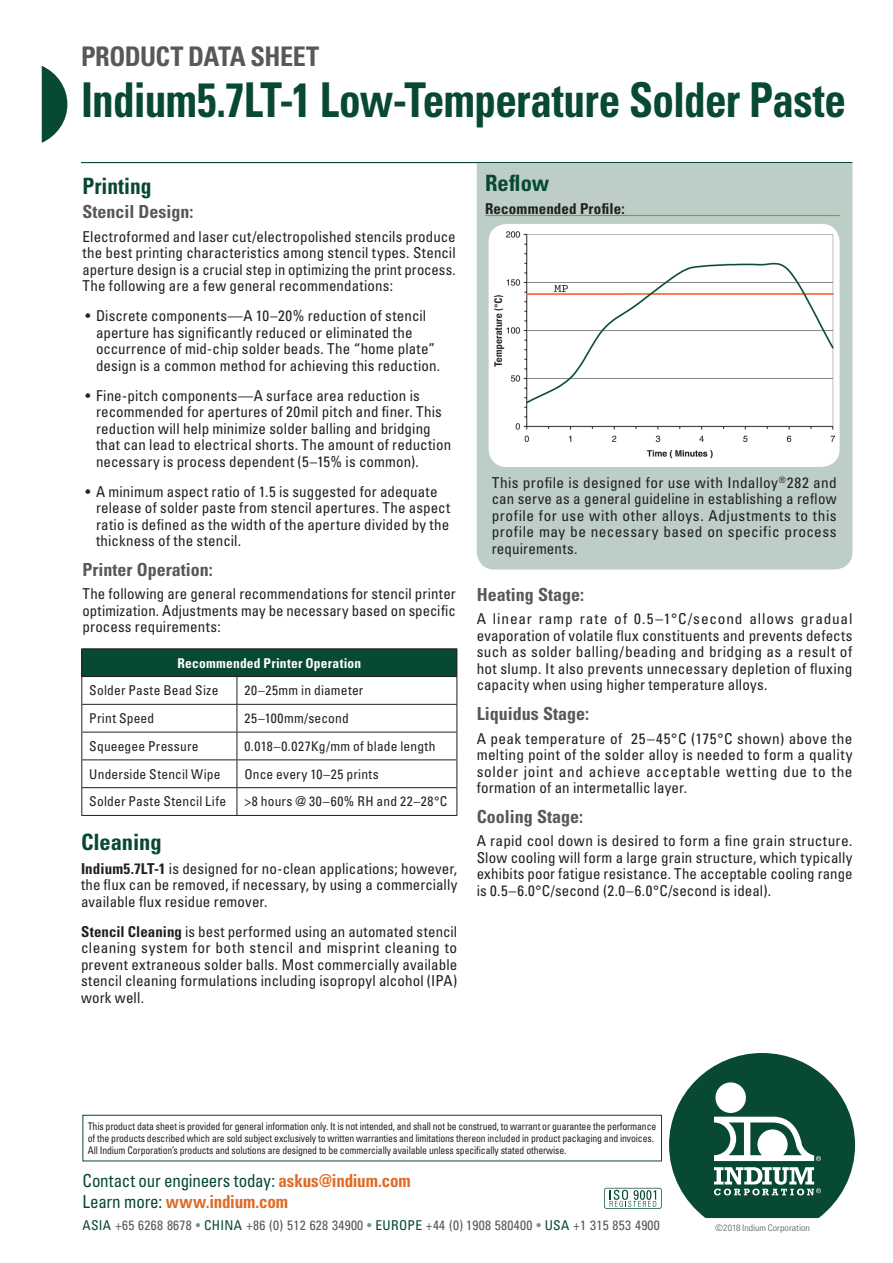
<style>
.page{position:relative;width:893px;height:1263px;background:#fff}
.page>*{position:absolute;margin:0;border:0;box-sizing:border-box;transform-origin:0 0}
.t1{font:700 condensed 48px "Univers LT Std";letter-spacing:-.015em;color:#074932;scale:.9 1}
.t2{font:700 condensed 27px "Univers LT Std";letter-spacing:-.02em;color:#57585a}
.Subhead{font:700 condensed 22.5px "Univers LT Std";color:#074932;scale:.95 1}
.Subhead-2{font:700 condensed 22.5px "Univers LT Std";color:#074932}
.Subhead_Indented{font:700 condensed 22.5px "Univers LT Std";color:#074932}
.body{font:700 condensed 18px "Univers LT Std";color:#57585a}
.Body_Copy{font:700 condensed 18px "Univers LT Std";color:#57585a}
._3_head{font:700 condensed 18px "Univers LT Std";color:#57585a}
.t3{font:condensed 17.85px "Univers LT Std";letter-spacing:-.015em;color:#074932;scale:.95 1}
.t4{font:700 condensed 17.85px "Univers LT Std";letter-spacing:-.01em;color:#de6b27;scale:.95 1}
.Body_Text{font:condensed 15px/16.5px "Univers LT Std";letter-spacing:.01em;color:#231f20;text-align:justify}
.Subhead_with_Rule_In{font:700 condensed 15px "Univers LT Std";letter-spacing:.01em;color:#231f20}
.Table_Body{font:condensed 13.5px "Univers LT Std";letter-spacing:.015em;color:#231f20}
.t5{font:condensed 13.5px "Univers LT Std";letter-spacing:.02em;color:#57585a}
.Table_Header{font:700 condensed 13.5px "Univers LT Std";letter-spacing:.015em;color:#fff}
.t6{font:condensed 10.5px/12px "Univers LT Std";letter-spacing:-.015em;color:#231f20;scale:.93 1}
.t7{font:300 condensed 9px "Univers LT Std";color:#57585a;scale:1.1 1}
.s1{font-weight:700}
.s2{font-weight:700;color:#de6b27}
.s3{font-weight:400;color:#074932}
.s4{color:#074932}
.s5{color:#719585}
</style>
<div class="page">
<svg style="left:42px;top:66px;width:25px;height:77px"></svg>
<svg style="left:604px;top:1188px;width:58px;height:21px"></svg>
<svg style="left:669px;top:1053px;width:186px;height:165px"></svg>
<div style="left:715px;top:1082px;width:31px;height:31px;background:#fff;border-radius:50%"></div>
<div style="left:82px;top:1115px;width:580px;height:46px;border:1px solid #074932"></div>
<div style="left:82px;top:649px;width:375px;height:27px;background:#074932"></div>
<hr style="left:81px;top:648px;width:156px;height:1px;background:#231f20">
<hr style="left:237px;top:648px;width:220px;height:1px;background:#231f20">
<hr style="left:81px;top:676px;width:156px;height:1px;background:#231f20">
<hr style="left:237px;top:676px;width:220px;height:1px;background:#231f20">
<hr style="left:81px;top:704px;width:156px;height:1px;background:#231f20">
<hr style="left:237px;top:704px;width:220px;height:1px;background:#231f20">
<hr style="left:81px;top:732px;width:156px;height:1px;background:#231f20">
<hr style="left:237px;top:732px;width:220px;height:1px;background:#231f20">
<hr style="left:81px;top:759px;width:156px;height:1px;background:#231f20">
<hr style="left:237px;top:759px;width:220px;height:1px;background:#231f20">
<hr style="left:81px;top:787px;width:156px;height:1px;background:#231f20">
<svg style="left:81px;top:649px;width:1px;height:166px"></svg>
<hr style="left:237px;top:787px;width:220px;height:1px;background:#231f20">
<svg style="left:237px;top:677px;width:1px;height:138px"></svg>
<svg style="left:457px;top:649px;width:1px;height:166px"></svg>
<hr style="left:81px;top:815px;width:156px;height:1px;background:#231f20">
<hr style="left:237px;top:815px;width:220px;height:1px;background:#231f20">
<div style="left:477px;top:163px;width:375px;height:406px;background:#bccec5"></div>
<hr style="left:485px;top:215px;width:355px;height:1px;background:#719585">
<img style="left:489px;top:224px;width:351px;height:243px">
<hr style="left:81px;top:162px;width:771px;height:1px;background:#074932">
<p class="t2" style="left:81px;top:40px;width:240px">PRODUCT DATA SHEET</p>
<p class="t1" style="left:81px;top:71px;width:852px">Indium5.7LT-1 Low-Temperature Solder Paste</p>
<p class="Subhead" style="left:82px;top:172px;width:74px">Printing</p>
<p class="Body_Copy" style="left:82px;top:201px;width:113px">Stencil Design:</p>
<p class="Body_Text" style="left:82px;top:228px;width:375px">Electroformed and laser cut/electropolished stencils produce the best printing characteristics among stencil types. Stencil aperture design is a crucial step in optimizing the print process.<br>The following are a few general recommendations:</p>
<p class="Body_Text" style="left:96px;top:307px;width:346px;text-align:left;text-indent:-10px">• Discrete components—A 10–20% reduction of stencil aperture has significantly reduced or eliminated the occurrence of mid-chip solder beads. The “home plate” design is a common method for achieving this reduction.</p>
<p class="Body_Text" style="left:96px;top:387px;width:357px;text-align:left;text-indent:-10px">• Fine-pitch components—A surface area reduction is recommended for apertures of 20mil pitch and finer. This reduction will help minimize solder balling and bridging that can lead to electrical shorts. The amount of reduction necessary is process dependent (5–15% is common).</p>
<p class="Body_Text" style="left:96px;top:483px;width:356px;text-align:left;text-indent:-10px">• A minimum aspect ratio of 1.5 is suggested for adequate release of solder paste from stencil apertures. The aspect ratio is defined as the width of the aperture divided by the thickness of the stencil.</p>
<p class="body" style="left:82px;top:559px;width:132px">Printer Operation:</p>
<p class="Body_Text" style="left:82px;top:586px;width:375px">The following are general recommendations for stencil printer optimization. Adjustments may be necessary based on specific process requirements:</p>
<p class="Table_Header" style="left:178px;top:654px;width:185px">Recommended Printer Operation</p>
<p class="Table_Body" style="left:89px;top:682px;width:131px">Solder Paste Bead Size</p>
<p class="Table_Body" style="left:244px;top:682px;width:121px">20–25mm in diameter</p>
<p class="Table_Body" style="left:89px;top:710px;width:66px">Print Speed</p>
<p class="Table_Body" style="left:244px;top:710px;width:106px">25–100mm/second</p>
<p class="Table_Body" style="left:89px;top:737px;width:111px">Squeegee Pressure</p>
<p class="Table_Body" style="left:244px;top:737px;width:193px">0.018–0.027Kg/mm of blade length</p>
<p class="Table_Body" style="left:89px;top:765px;width:133px">Underside Stencil Wipe</p>
<p class="Table_Body" style="left:244px;top:765px;width:136px">Once every 10–25 prints</p>
<p class="Table_Body" style="left:89px;top:793px;width:138px">Solder Paste Stencil Life</p>
<p class="Table_Body" style="left:244px;top:793px;width:204px">&gt;8 hours @ 30–60% RH and 22–28°C</p>
<p class="Subhead-2" style="left:81px;top:829px;width:82px">Cleaning</p>
<p class="Body_Text" style="left:81px;top:860px;width:378px"><span class="s1">Indium5.7LT-1</span> is designed for no-clean applications; however, the flux can be removed, if necessary, by using a commercially available flux residue remover.</p>
<p class="Body_Text" style="left:81px;top:923px;width:378px"><span class="s1">Stencil Cleaning</span> is best performed using an automated stencil cleaning system for both stencil and misprint cleaning to prevent extraneous solder balls. Most commercially available stencil cleaning formulations including isopropyl alcohol (IPA) work well.</p>
<p class="Subhead_Indented" style="left:485px;top:169px;width:66px">Reflow</p>
<p class="Subhead_with_Rule_In" style="left:485px;top:199px;width:141px">Recommended Profile:</p>
<p class="Body_Text" style="left:492px;top:474px;width:346px">This profile is designed for use with Indalloy<sup>®</sup>282 and can serve as a general guideline in establishing a reflow profile for use with other alloys. Adjustments to this profile may be necessary based on specific process requirements.</p>
<p class="_3_head" style="left:477px;top:584px;width:109px">Heating Stage:</p>
<p class="Body_Text" style="left:477px;top:610px;width:377px">A linear ramp rate of 0.5–1°C/second allows gradual evaporation of volatile flux constituents and prevents defects such as solder balling/beading and bridging as a result of hot slump. It also prevents unnecessary depletion of fluxing capacity when using higher temperature alloys.</p>
<p class="body" style="left:477px;top:703px;width:114px">Liquidus Stage:</p>
<p class="Body_Text" style="left:477px;top:730px;width:377px">A peak temperature of 25–45°C (175°C shown) above the melting point of the solder alloy is needed to form a quality solder joint and achieve acceptable wetting due to the formation of an intermetallic layer.</p>
<p class="body" style="left:477px;top:806px;width:108px">Cooling Stage:</p>
<p class="Body_Text" style="left:477px;top:832px;width:377px">A rapid cool down is desired to form a fine grain structure.<br>Slow cooling will form a large grain structure, which typically exhibits poor fatigue resistance. The acceptable cooling range is 0.5–6.0°C/second (2.0–6.0°C/second is ideal).</p>
<p class="t6" style="left:88px;top:1120px;width:613px">This product data sheet is provided for general information only. It is not intended, and shall not be construed, to warrant or guarantee the performance of the products described which are sold subject exclusively to written warranties and limitations thereon included in product packaging and invoices.<br>All Indium Corporation’s products and solutions are designed to be commercially available unless specifically stated otherwise.</p>
<p class="t3" style="left:83px;top:1169px;width:347px">Contact our engineers today: <span class="s2">askus@indium.com</span></p>
<p class="t4" style="left:83px;top:1191px;width:218px"><span class="s3">Learn more:</span> www.indium.com</p>
<p class="t5" style="left:83px;top:1216px;width:579px"><span class="s4">ASIA</span> +65 6268 8678 <span class="s5">•</span> <span class="s4">CHINA</span> +86 (0) 512 628 34900 <span class="s5">•</span> <span class="s4">EUROPE</span> +44 (0) 1908 580400 <span class="s5">•</span> <span class="s4">USA</span> +1 315 853 4900</p>
<p class="t7" style="left:715px;top:1222px;width:88px">©2018 Indium Corporation</p>
</div>
